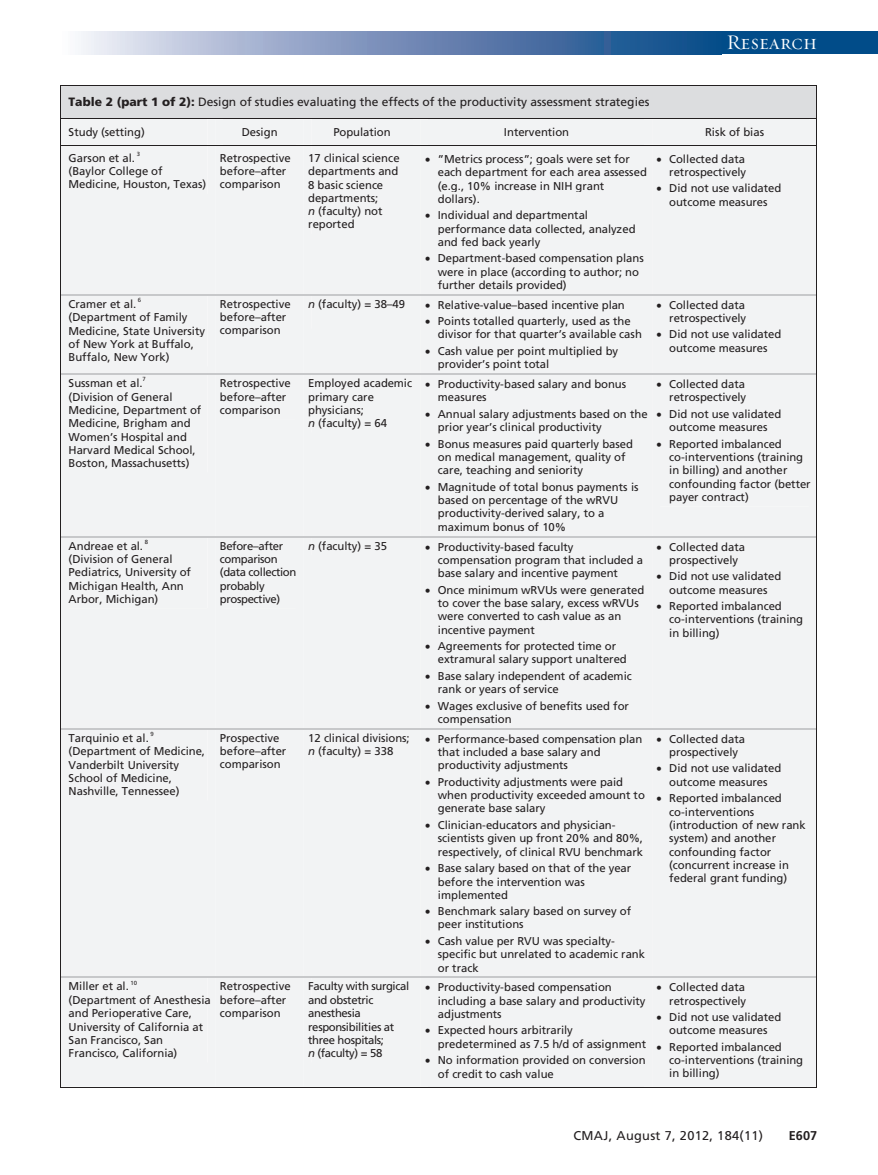
<style>
.page{position:relative;width:878px;height:1175px;background:#fff}
.page>*{position:absolute;margin:0;border:0;box-sizing:border-box;transform-origin:0 0}
.t1{font:21px "Requiem Display HTF Small Caps";letter-spacing:.005em;color:#fff}
.t2{font:12.75px "Frutiger LT Std";letter-spacing:.025em;color:#231f20}
.t3{font:700 12.75px "Frutiger LT Std";color:#231f20}
.t4{font:12px "Frutiger";color:#231f20}
.t5{font:11.4px/13.4px "Frutiger";letter-spacing:-.005em;color:#231f20}
.t6{font:11.4px/13.4px "Frutiger";letter-spacing:-.025em;color:#231f20}
.t7{font:11.4px/13.4px "Frutiger";letter-spacing:-.03em;color:#231f20}
.t8{font:6px "Frutiger";color:#231f20}
.s1{font-weight:900}
.s2{font-style:italic}
</style>
<div class="page">
<div style="left:715px;top:32px;width:163px;height:22px;background:#014c89"></div>
<svg style="left:81px;top:32px;width:634px;height:22px;background:#7792ba"></svg>
<div style="left:60px;top:85px;width:757px;height:1002px;background:#f2f3f4"></div>
<h1 class="t1" style="left:726px;top:30px;width:92px">Research</h1>
<p class="t4" style="left:69px;top:97px;width:582px"><span class="s1">Table 2 (part 1 of 2):</span> Design of studies evaluating the effects of the productivity assessment strategies</p>
<p class="t5" style="left:69px;top:126px;width:78px">Study (setting)</p>
<p class="t5" style="left:242px;top:126px;width:37px">Design</p>
<p class="t5" style="left:333px;top:126px;width:59px">Population</p>
<p class="t5" style="left:504px;top:126px;width:67px">Intervention</p>
<p class="t5" style="left:705px;top:126px;width:60px">Risk of bias</p>
<p class="t5" style="left:69px;top:152px;width:68px">Garson et al.</p>
<p class="t8" style="left:137px;top:151px;width:5px">3</p>
<p class="t5" style="left:69px;top:166px;width:139px">(Baylor College of<br>Medicine, Houston, Texas)</p>
<p class="t5" style="left:220px;top:152px;width:72px">Retrospective before–after comparison</p>
<p class="t5" style="left:308px;top:152px;width:93px">17 clinical science departments and<br>8 basic science departments;<br><span class="s2">n</span> (faculty) not reported</p>
<p class="t5" style="left:438px;top:153px;width:211px;text-indent:-13px">• ”Metrics process”; goals were set for each department for each area assessed (e.g., 10% increase in NIH grant dollars).</p>
<p class="t5" style="left:656px;top:153px;width:91px;text-align:right">• Collected data retrospectively</p>
<p class="t5" style="left:656px;top:183px;width:126px;text-align:center">• Did not use validated outcome measures</p>
<p class="t5" style="left:438px;top:209px;width:199px;text-indent:-13px">• Individual and departmental performance data collected, analyzed and fed back yearly</p>
<p class="t5" style="left:438px;top:252px;width:207px;text-indent:-13px">• Department-based compensation plans were in place (according to author; no further details provided)</p>
<p class="t5" style="left:69px;top:298px;width:69px">Cramer et al.</p>
<p class="t8" style="left:138px;top:297px;width:5px">6</p>
<p class="t5" style="left:69px;top:311px;width:138px">(Department of Family<br>Medicine, State University of New York at Buffalo,<br>Buffalo, New York)</p>
<p class="t5" style="left:69px;top:377px;width:75px">Sussman et al.</p>
<p class="t8" style="left:143px;top:377px;width:5px">7</p>
<p class="t5" style="left:69px;top:391px;width:134px">(Division of General<br>Medicine, Department of<br>Medicine, Brigham and<br>Women’s Hospital and<br>Harvard Medical School,<br>Boston, Massachusetts)</p>
<p class="t5" style="left:69px;top:540px;width:76px">Andreae et al.</p>
<p class="t8" style="left:145px;top:539px;width:5px">8</p>
<p class="t5" style="left:69px;top:553px;width:124px">(Division of General<br>Pediatrics, University of<br>Michigan Health, Ann<br>Arbor, Michigan)</p>
<p class="t5" style="left:69px;top:732px;width:82px">Tarquinio et al.</p>
<p class="t8" style="left:150px;top:731px;width:5px">9</p>
<p class="t5" style="left:69px;top:745px;width:138px">(Department of Medicine,<br>Vanderbilt University<br>School of Medicine,<br>Nashville, Tennessee)</p>
<p class="t5" style="left:69px;top:980px;width:62px">Miller et al.</p>
<p class="t8" style="left:130px;top:980px;width:8px">10</p>
<p class="t5" style="left:69px;top:994px;width:144px">(Department of Anesthesia and Perioperative Care,<br>University of California at<br>San Francisco, San<br>Francisco, California)</p>
<p class="t5" style="left:220px;top:298px;width:72px">Retrospective before–after comparison</p>
<p class="t5" style="left:308px;top:298px;width:99px"><span class="s2">n</span> (faculty) = 38–49</p>
<p class="t5" style="left:425px;top:299px;width:201px">• Relative-value–based incentive plan</p>
<p class="t5" style="left:438px;top:315px;width:206px;text-indent:-13px">• Points totalled quarterly, used as the divisor for that quarter’s available cash</p>
<p class="t5" style="left:438px;top:345px;width:182px;text-indent:-13px">• Cash value per point multiplied by provider’s point total</p>
<p class="t5" style="left:220px;top:377px;width:72px">Retrospective before–after comparison</p>
<p class="t5" style="left:308px;top:377px;width:106px">Employed academic primary care physicians;<br><span class="s2">n</span> (faculty) = 64</p>
<p class="t5" style="left:438px;top:378px;width:190px;text-indent:-13px">• Productivity-based salary and bonus measures</p>
<p class="t5" style="left:438px;top:408px;width:211px;text-indent:-13px">• Annual salary adjustments based on the prior year’s clinical productivity</p>
<p class="t5" style="left:438px;top:438px;width:197px;text-indent:-13px">• Bonus measures paid quarterly based on medical management, quality of care, teaching and seniority</p>
<p class="t5" style="left:438px;top:481px;width:202px;text-indent:-13px">• Magnitude of total bonus payments is based on percentage of the wRVU productivity-derived salary, to a maximum bonus of 10%</p>
<p class="t7" style="left:220px;top:540px;width:78px">Before–after comparison (data collection probably prospective)</p>
<p class="t5" style="left:308px;top:540px;width:80px"><span class="s2">n</span> (faculty) = 35</p>
<p class="t5" style="left:438px;top:541px;width:207px;text-indent:-13px">• Productivity-based faculty compensation program that included a base salary and incentive payment</p>
<p class="t5" style="left:438px;top:584px;width:208px;text-indent:-13px">• Once minimum wRVUs were generated to cover the base salary, excess wRVUs were converted to cash value as an incentive payment</p>
<p class="t5" style="left:438px;top:640px;width:190px;text-indent:-13px">• Agreements for protected time or extramural salary support unaltered</p>
<p class="t5" style="left:438px;top:670px;width:196px;text-indent:-13px">• Base salary independent of academic rank or years of service</p>
<p class="t5" style="left:438px;top:700px;width:193px;text-indent:-13px">• Wages exclusive of benefits used for compensation</p>
<p class="t5" style="left:220px;top:732px;width:68px">Prospective before–after comparison</p>
<p class="t5" style="left:308px;top:732px;width:103px">12 clinical divisions; <span class="s2">n</span> (faculty) = 338</p>
<p class="t5" style="left:438px;top:733px;width:206px;text-indent:-13px">• Performance-based compensation plan that included a base salary and productivity adjustments</p>
<p class="t5" style="left:438px;top:776px;width:209px;text-indent:-13px">• Productivity adjustments were paid when productivity exceeded amount to generate base salary</p>
<p class="t5" style="left:438px;top:819px;width:207px;text-indent:-13px">• Clinician-educators and physician&shy;scientists given up front 20% and 80%, respectively, of clinical RVU benchmark</p>
<p class="t5" style="left:438px;top:862px;width:195px;text-indent:-13px">• Base salary based on that of the year before the intervention was implemented</p>
<p class="t5" style="left:438px;top:905px;width:195px;text-indent:-13px">• Benchmark salary based on survey of peer institutions</p>
<p class="t5" style="left:438px;top:935px;width:209px;text-indent:-13px">• Cash value per RVU was specialty&shy;specific but unrelated to academic rank or track</p>
<p class="t5" style="left:220px;top:980px;width:72px">Retrospective before–after comparison</p>
<p class="t6" style="left:308px;top:980px;width:103px">Faculty with surgical and obstetric anesthesia responsibilities at three hospitals;<br><span class="s2">n</span> (faculty) = 58</p>
<p class="t5" style="left:438px;top:981px;width:209px;text-indent:-13px">• Productivity-based compensation including a base salary and productivity adjustments</p>
<p class="t5" style="left:438px;top:1024px;width:210px;text-indent:-13px">• Expected hours arbitrarily predetermined as 7.5 h/d of assignment</p>
<p class="t5" style="left:438px;top:1054px;width:209px;text-indent:-13px">• No information provided on conversion of credit to cash value</p>
<p class="t5" style="left:656px;top:299px;width:91px;text-align:right">• Collected data retrospectively</p>
<p class="t5" style="left:656px;top:329px;width:126px;text-align:center">• Did not use validated outcome measures</p>
<p class="t5" style="left:656px;top:378px;width:91px;text-align:right">• Collected data retrospectively</p>
<p class="t5" style="left:656px;top:408px;width:126px;text-align:center">• Did not use validated outcome measures</p>
<p class="t5" style="left:669px;top:438px;width:143px;text-indent:-13px">• Reported imbalanced co-interventions (training in billing) and another confounding factor (better payer contract)</p>
<p class="t5" style="left:656px;top:541px;width:90px;text-align:center">• Collected data prospectively</p>
<p class="t5" style="left:656px;top:570px;width:126px;text-align:center">• Did not use validated outcome measures</p>
<p class="t5" style="left:669px;top:600px;width:135px;text-indent:-13px">• Reported imbalanced co-interventions (training in billing)</p>
<p class="t5" style="left:656px;top:733px;width:90px;text-align:center">• Collected data prospectively</p>
<p class="t5" style="left:656px;top:762px;width:126px;text-align:center">• Did not use validated outcome measures</p>
<p class="t5" style="left:669px;top:792px;width:138px;text-indent:-13px">• Reported imbalanced co-interventions (introduction of new rank system) and another confounding factor (concurrent increase in federal grant funding)</p>
<p class="t5" style="left:656px;top:981px;width:91px;text-align:right">• Collected data retrospectively</p>
<p class="t5" style="left:656px;top:1011px;width:126px;text-align:center">• Did not use validated outcome measures</p>
<p class="t5" style="left:669px;top:1041px;width:135px;text-indent:-13px">• Reported imbalanced co-interventions (training in billing)</p>
<p class="t2" style="left:573px;top:1130px;width:191px">CMAJ, August 7, 2012, 184(11)</p>
<p class="t3" style="left:788px;top:1130px;width:30px">E607</p>
</div>
